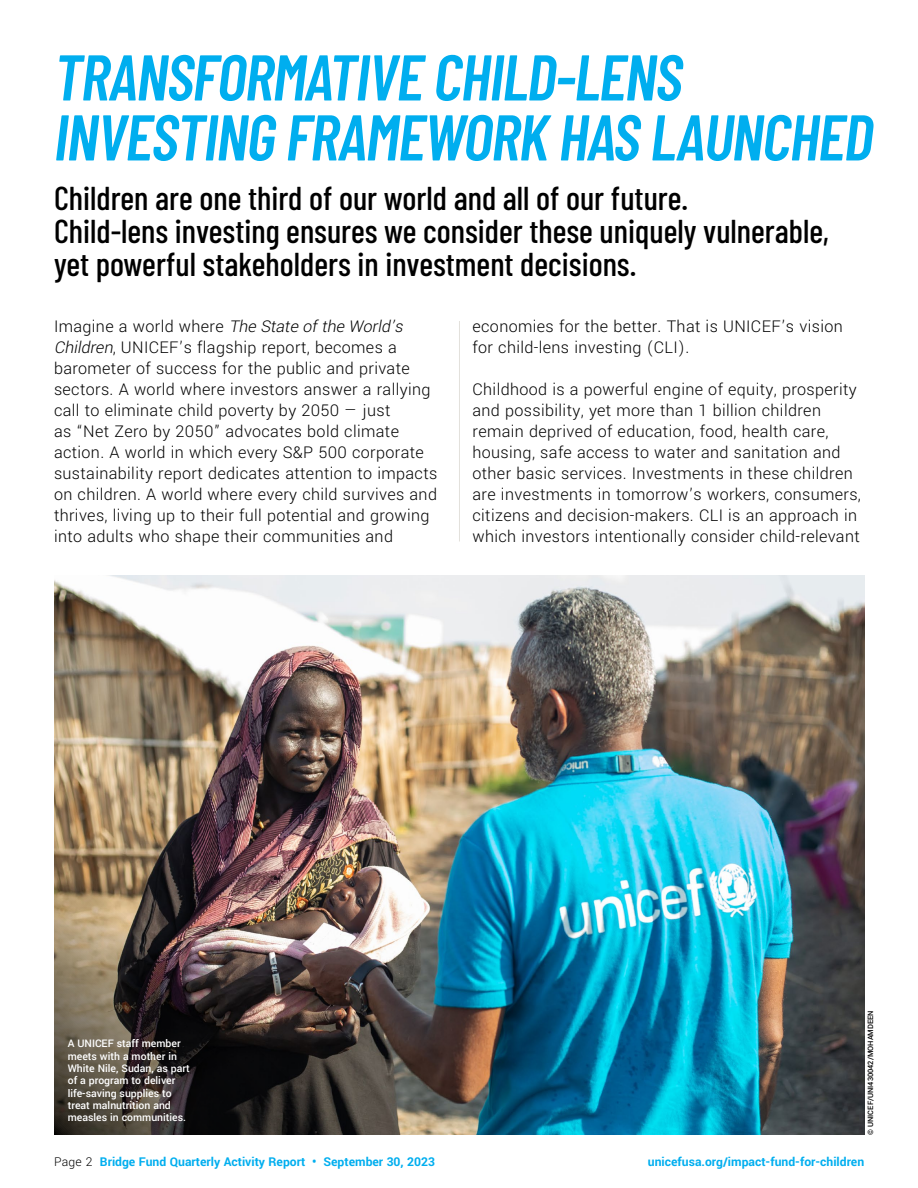
<style>
.page{position:relative;width:918px;height:1188px;background:#fff}
.page>*{position:absolute;margin:0;border:0;box-sizing:border-box;transform-origin:0 0}
.t1{font:italic 600 64.5px/60px "Barlow Condensed";letter-spacing:-.02em;color:#00aeef}
.t2{font:500 33px/33px "Barlow Condensed";color:#000}
.t3{font:300 18px/21px "Yantramanav";letter-spacing:.02em;color:#000}
.t4{font:700 13.5px "Yantramanav";color:#00aeef}
.t5{font:500 11.7px/12.5px "Yantramanav";color:#fff}
.t6{font:500 8.25px "Yantramanav";color:#000}
.s1{font-style:italic}
.s2{font-weight:300;color:#000}
</style>
<div class="page">
<hr style="left:459px;top:321px;width:1px;height:221px;background:#e3e1dc">
<img style="left:54px;top:575px;width:810px;height:560px">
<img style="left:54px;top:851px;width:281px;height:284px">
<h1 class="t1" style="left:54px;top:43px;width:821px">TRANSFORMATIVE CHILD-LENS<br>INVESTING FRAMEWORK HAS LAUNCHED</h1>
<h2 class="t2" style="left:54px;top:179px;width:777px">Children are one third of our world and all of our future.<br>Child-lens investing ensures we consider these uniquely vulnerable, yet powerful stakeholders in investment decisions.</h2>
<p class="t3" style="left:472px;top:316px;width:372px">economies for the better. That is UNICEF’s vision for child-lens investing (CLI).</p>
<p class="t3" style="left:472px;top:379px;width:390px">Childhood is a powerful engine of equity, prosperity and possibility, yet more than 1 billion children remain deprived of education, food, health care, housing, safe access to water and sanitation and other basic services. Investments in these children are investments in tomorrow’s workers, consumers, citizens and decision-makers. CLI is an approach in which investors intentionally consider child-relevant</p>
<p class="t3" style="left:54px;top:316px;width:385px">I m a g i n e a wo r l d w h e re <span class="s1">The State ofthe World’s Children</span>, UNICEF’s flagship report, becomes a barometer of success for the public and private sectors. A world where investors answer a rallying call to eliminate child poverty by 2050 — just<br>as “Net Zero by 2050” advocates bold climate action. A world in which every S&amp;P 500 corporate sustainability report dedicates attention to impacts on children. A world where every child survives and thrives, living up to their full potential and growing into adults who shape their communities and</p>
<p class="t5" style="left:68px;top:1037px;width:124px">A UNICEF staff member meets with a mother in<br>White Nile, Sudan, as part of a program to deliver life-saving supplies to treat malnutrition and measles in communities.</p>
<p class="t6" style="left:866px;top:1135px;width:126px;rotate:-90deg">© UNICEF/UNI430042/MOHAMDEEN</p>
<p class="t4" style="left:54px;top:1154px;width:383px"><span class="s2">Page 2</span> Bridge Fund Quarterly Activity Report • September 30, 2023</p>
<p class="t4" style="left:648px;top:1154px;width:218px">unicefusa.org/impact-fund-for-children</p>
</div>
